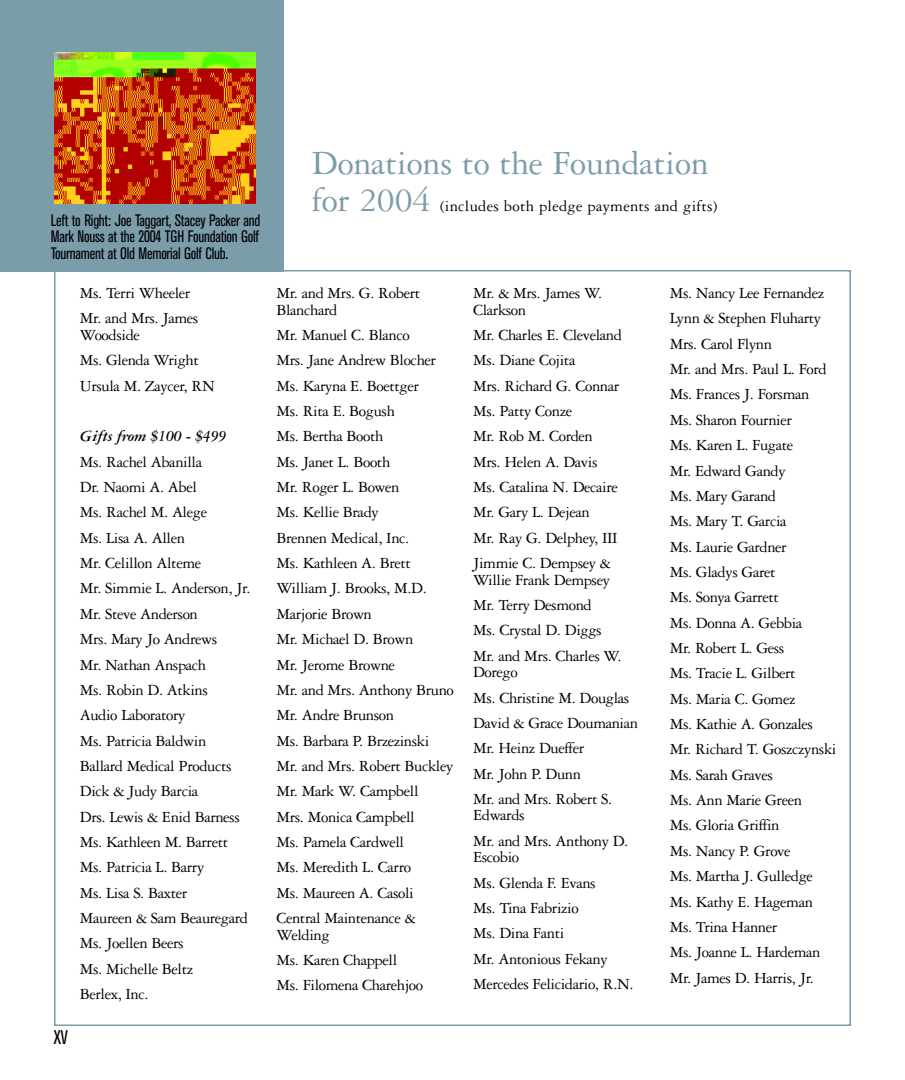
<style>
.page{position:relative;width:905px;height:1080px;background:#fff}
.page>*{position:absolute;margin:0;border:0;box-sizing:border-box;transform-origin:0 0}
.t1{font:36px "Garamond Three";letter-spacing:-.005em;color:#7b9ca9}
.t2{font:condensed 19.5px "Akzidenz Grotesk BE";color:#000;scale:.95 1}
.t3{font:16.5px/25.3px "Garamond Three";letter-spacing:-.025em;color:#000}
.t4{font:condensed 16.5px/16.6px "Akzidenz Grotesk BE";letter-spacing:-.015em;color:#000;text-align:justify;scale:.95 1}
.t5{font:16.5px "Garamond Three";letter-spacing:.015em;color:#000}
.t6{font:italic 700 16.5px "Garamond Three";letter-spacing:-.025em;color:#000}
.s1{font-size:36px;color:#7b9ca9}
</style>
<div class="page">
<div style="left:0;top:0;width:283px;height:271px;background:#7b9ca9"></div>
<img style="left:55px;top:53px;width:200px;height:150px">
<p class="t4" style="left:51px;top:213px;width:222px">Left to Right: Joe Taggart, Stacey Packer and Mark Nouss at the 2004 TGH Foundation Golf Tournament at Old Memorial Golf Club.</p>
<p class="t2" style="left:54px;top:1030px;width:16px">XV</p>
<p class="t3" style="left:80px;top:282px;width:120px">Ms. Terri Wheeler<br>Mr. and Mrs. James</p>
<p class="t3" style="left:80px;top:324px;width:136px">Woodside<br>Ms. Glenda Wright<br>Ursula M. Zaycer, RN</p>
<p class="t6" style="left:80px;top:431px;width:148px">Gifts from $100 - $499</p>
<p class="t3" style="left:80px;top:450px;width:172px">Ms. Rachel Abanilla<br>Dr. Naomi A. Abel<br>Ms. Rachel M. Alege<br>Ms. Lisa A. Allen<br>Mr. Celillon Alteme<br>Mr. Simmie L. Anderson, Jr.<br>Mr. Steve Anderson<br>Mrs. Mary Jo Andrews<br>Mr. Nathan Anspach<br>Ms. Robin D. Atkins<br>Audio Laboratory<br>Ms. Patricia Baldwin<br>Ballard Medical Products<br>Dick &amp; Judy Barcia<br>Drs. Lewis &amp; Enid Barness<br>Ms. Kathleen M. Barrett<br>Ms. Patricia L. Barry<br>Ms. Lisa S. Baxter<br>Maureen &amp; Sam Beauregard<br>Ms. Joellen Beers<br>Ms. Michelle Beltz<br>Berlex, Inc.</p>
<h1 class="t1" style="left:312px;top:150px;width:398px">Donations to the Foundation</h1>
<p class="t5" style="left:312px;top:201px;width:407px"><span class="s1">for 2004</span> (includes both pledge payments and gifts)</p>
<p class="t3" style="left:276px;top:286px;width:145px;line-height:16.5px">Mr. and Mrs. G. Robert<br>Blanchard</p>
<p class="t3" style="left:276px;top:324px;width:179px">Mr. Manuel C. Blanco<br>Mrs. Jane Andrew Blocher<br>Ms. Karyna E. Boettger<br>Ms. Rita E. Bogush<br>Ms. Bertha Booth<br>Ms. Janet L. Booth<br>Mr. Roger L. Bowen<br>Ms. Kellie Brady<br>Brennen Medical, Inc.<br>Ms. Kathleen A. Brett<br>William J. Brooks, M.D.<br>Marjorie Brown<br>Mr. Michael D. Brown<br>Mr. Jerome Browne<br>Mr. and Mrs. Anthony Bruno<br>Mr. Andre Brunson<br>Ms. Barbara P. Brzezinski<br>Mr. and Mrs. Robert Buckley<br>Mr. Mark W. Campbell<br>Mrs. Monica Campbell<br>Ms. Pamela Cardwell<br>Ms. Meredith L. Carro<br>Ms. Maureen A. Casoli<br>Central Maintenance &amp;</p>
<p class="t3" style="left:276px;top:923px;width:148px">Welding<br>Ms. Karen Chappell<br>Ms. Filomena Charehjoo</p>
<p class="t3" style="left:473px;top:286px;width:131px;line-height:16.5px">Mr. &amp; Mrs. James W.<br>Clarkson</p>
<p class="t3" style="left:473px;top:324px;width:150px">Mr. Charles E. Cleveland<br>Ms. Diane Cojita<br>Mrs. Richard G. Connar<br>Ms. Patty Conze<br>Mr. Rob M. Corden<br>Mrs. Helen A. Davis<br>Ms. Catalina N. Decaire<br>Mr. Gary L. Dejean<br>Mr. Ray G. Delphey, III<br>Jimmie C. Dempsey &amp;</p>
<p class="t3" style="left:473px;top:568px;width:150px">Willie Frank Dempsey<br>Mr. Terry Desmond<br>Ms. Crystal D. Diggs<br>Mr. and Mrs. Charles W.</p>
<p class="t3" style="left:473px;top:661px;width:166px">Dorego<br>Ms. Christine M. Douglas<br>David &amp; Grace Doumanian<br>Mr. Heinz Dueffer<br>Mr. John P. Dunn<br>Mr. and Mrs. Robert S.</p>
<p class="t3" style="left:473px;top:804px;width:157px">Edwards<br>Mr. and Mrs. Anthony D.</p>
<p class="t3" style="left:473px;top:846px;width:162px">Escobio<br>Ms. Glenda F. Evans<br>Ms. Tina Fabrizio<br>Ms. Dina Fanti<br>Mr. Antonious Fekany<br>Mercedes Felicidario, R.N.</p>
<p class="t3" style="left:669px;top:282px;width:168px">Ms. Nancy Lee Fernandez<br>Lynn &amp; Stephen Fluharty<br>Mrs. Carol Flynn<br>Mr. and Mrs. Paul L. Ford<br>Ms. Frances J. Forsman<br>Ms. Sharon Fournier<br>Ms. Karen L. Fugate<br>Mr. Edward Gandy<br>Ms. Mary Garand<br>Ms. Mary T. Garcia<br>Ms. Laurie Gardner<br>Ms. Gladys Garet<br>Ms. Sonya Garrett<br>Ms. Donna A. Gebbia<br>Mr. Robert L. Gess<br>Ms. Tracie L. Gilbert<br>Ms. Maria C. Gomez<br>Ms. Kathie A. Gonzales<br>Mr. Richard T. Goszczynski<br>Ms. Sarah Graves<br>Ms. Ann Marie Green<br>Ms. Gloria Griffin<br>Ms. Nancy P. Grove<br>Ms. Martha J. Gulledge<br>Ms. Kathy E. Hageman<br>Ms. Trina Hanner<br>Ms. Joanne L. Hardeman<br>Mr. James D. Harris, Jr.</p>
</div>
